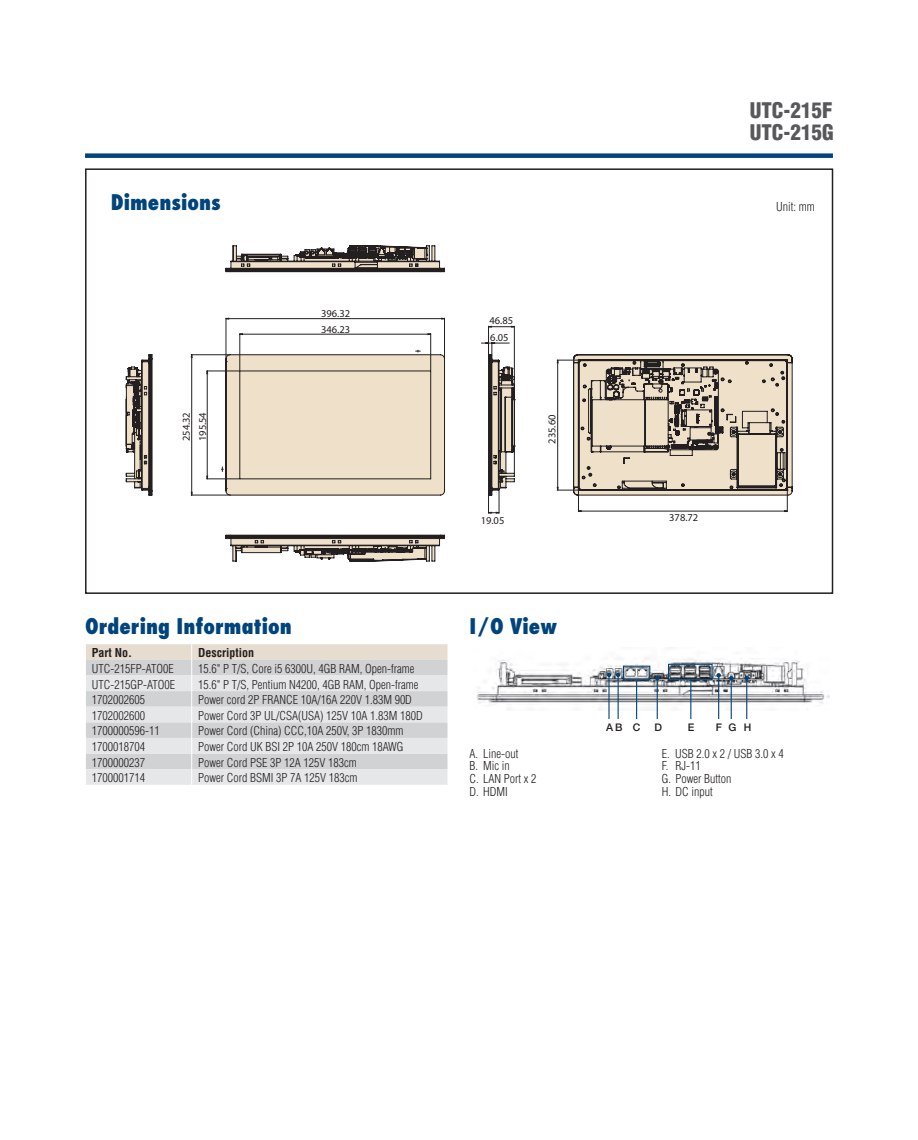
<style>
.page{position:relative;width:918px;height:1140px;background:#fff}
.page>*{position:absolute;margin:0;border:0;box-sizing:border-box;transform-origin:0 0}
.t1{font:800 condensed 21px "Futura";color:#00447b}
.t2{font:900 condensed 21px/22.5px "Helvetica";color:#57585a}
.t3{font:300 condensed 12px/12.8px "Helvetica";color:#231f20}
.t4{font:700 condensed 12px "Helvetica";color:#231f20}
.t5{font:10.5px "Myriad Pro";color:#231f20}
.t6{font:500 10.5px "Helvetica Neue";color:#231f20}
</style>
<div class="page">
<div style="left:85px;top:153px;width:748px;height:5px;background:#00447b"></div>
<div style="left:85px;top:168px;width:748px;height:426px;border:2px solid #231f20"></div>
<svg style="left:86px;top:644px;width:362px;height:140px;background:#dddcdd"></svg>
<hr style="left:226px;top:318px;width:1px;height:43px;background:#231f20">
<hr style="left:444px;top:318px;width:1px;height:40px;background:#231f20">
<hr style="left:226px;top:318px;width:219px;height:1px;background:#231f20">
<hr style="left:239px;top:333px;width:1px;height:37px;background:#231f20">
<hr style="left:430px;top:333px;width:1px;height:37px;background:#231f20">
<hr style="left:240px;top:334px;width:191px;height:1px;background:#231f20">
<hr style="left:207px;top:370px;width:32px;height:1px;background:#231f20">
<hr style="left:207px;top:478px;width:32px;height:1px;background:#231f20">
<hr style="left:191px;top:354px;width:39px;height:1px;background:#231f20">
<hr style="left:191px;top:494px;width:39px;height:1px;background:#231f20">
<svg style="left:191px;top:354px;width:17px;height:141px"></svg>
<svg style="left:221px;top:350px;width:224px;height:146px;background:#e9dcc7"></svg>
<svg style="left:225px;top:245px;width:220px;height:27px"></svg>
<svg style="left:225px;top:534px;width:220px;height:27px"></svg>
<svg style="left:125px;top:354px;width:28px;height:141px"></svg>
<svg style="left:557px;top:354px;width:236px;height:158px;background:#c5bbad"></svg>
<hr style="left:514px;top:326px;width:1px;height:147px;background:#231f20">
<hr style="left:488px;top:326px;width:1px;height:32px;background:#231f20">
<svg style="left:489px;top:326px;width:25px;height:1px"></svg>
<svg style="left:481px;top:342px;width:34px;height:171px"></svg>
<img style="left:477px;top:658px;width:353px;height:52px">
<hr style="left:608px;top:674px;width:2px;height:45px;background:#00447b">
<hr style="left:618px;top:674px;width:1px;height:45px;background:#00447b">
<svg style="left:607px;top:672px;width:13px;height:5px"></svg>
<hr style="left:636px;top:679px;width:1px;height:40px;background:#00447b">
<hr style="left:657px;top:678px;width:1px;height:41px;background:#00447b">
<svg style="left:655px;top:676px;width:5px;height:4px"></svg>
<hr style="left:718px;top:675px;width:1px;height:44px;background:#00447b">
<svg style="left:716px;top:673px;width:5px;height:4px"></svg>
<hr style="left:731px;top:678px;width:1px;height:41px;background:#00447b">
<svg style="left:729px;top:676px;width:4px;height:4px"></svg>
<hr style="left:746px;top:678px;width:1px;height:41px;background:#00447b">
<svg style="left:745px;top:675px;width:4px;height:5px"></svg>
<hr style="left:690px;top:679px;width:1px;height:40px;background:#00447b">
<div style="left:623px;top:665px;width:27px;height:15px;border:1px solid #00447b"></div>
<div style="left:668px;top:663px;width:45px;height:17px;border:1px solid #00447b"></div>
<h1 class="t2" style="left:750px;top:99px;width:86px">UTC-215F<br>UTC-215G</h1>
<h1 class="t1" style="left:111px;top:189px;width:111px">Dimensions</h1>
<p class="t3" style="left:776px;top:200px;width:40px">Unit: mm</p>
<p class="t5" style="left:321px;top:307px;width:31px">396.32</p>
<p class="t5" style="left:180px;top:441px;width:31px;rotate:-90deg">254.32</p>
<p class="t5" style="left:196px;top:441px;width:31px;rotate:-90deg">195.54</p>
<p class="t5" style="left:321px;top:322px;width:31px">346.23</p>
<h1 class="t1" style="left:85px;top:612px;width:208px">Ordering Information</h1>
<p class="t4" style="left:92px;top:645px;width:42px">Part No.</p>
<p class="t4" style="left:198px;top:645px;width:57px">Description</p>
<p class="t3" style="left:92px;top:662px;width:83px">UTC-215FP-ATO0E</p>
<p class="t3" style="left:198px;top:662px;width:218px">15.6" P T/S, Core i5 6300U, 4GB RAM, Open-frame</p>
<p class="t3" style="left:92px;top:677px;width:85px">UTC-215GP-ATO0E</p>
<p class="t3" style="left:198px;top:677px;width:222px">15.6" P T/S, Pentium N4200, 4GB RAM, Open-frame</p>
<p class="t3" style="left:92px;top:693px;width:55px">1702002605</p>
<p class="t3" style="left:198px;top:693px;width:215px">Power cord 2P FRANCE 10A/16A 220V 1.83M 90D</p>
<p class="t3" style="left:92px;top:709px;width:55px">1702002600</p>
<p class="t3" style="left:198px;top:709px;width:226px">Power Cord 3P UL/CSA(USA) 125V 10A 1.83M 180D</p>
<p class="t3" style="left:92px;top:724px;width:69px">1700000596-11</p>
<p class="t3" style="left:198px;top:724px;width:207px">Power Cord (China) CCC,10A 250V, 3P 1830mm</p>
<p class="t3" style="left:92px;top:740px;width:55px">1700018704</p>
<p class="t3" style="left:198px;top:740px;width:207px">Power Cord UK BSI 2P 10A 250V 180cm 18AWG</p>
<p class="t3" style="left:92px;top:755px;width:55px">1700000237</p>
<p class="t3" style="left:198px;top:755px;width:160px">Power Cord PSE 3P 12A 125V 183cm</p>
<p class="t3" style="left:92px;top:771px;width:55px">1700001714</p>
<p class="t3" style="left:198px;top:771px;width:161px">Power Cord BSMI 3P 7A 125V 183cm</p>
<p class="t5" style="left:489px;top:314px;width:25px">46.85</p>
<p class="t5" style="left:490px;top:331px;width:20px">6.05</p>
<p class="t5" style="left:481px;top:513px;width:25px">19.05</p>
<p class="t5" style="left:546px;top:443px;width:31px;rotate:-90deg">235.60</p>
<h1 class="t1" style="left:470px;top:612px;width:89px">I/O View</h1>
<p class="t5" style="left:669px;top:510px;width:31px">378.72</p>
<p class="t6" style="left:606px;top:721px;width:36px">AB C</p>
<p class="t6" style="left:654px;top:721px;width:9px">D</p>
<p class="t6" style="left:688px;top:721px;width:8px">E</p>
<p class="t6" style="left:716px;top:721px;width:37px">FGH</p>
<p class="t3" style="left:470px;top:746px;width:68px">A. Line-out<br>B. Mic in<br>C. LAN Port x 2<br>D. HDMI</p>
<p class="t3" style="left:662px;top:746px;width:123px">E. USB 2.0 x 2 / USB 3.0 x 4<br>F. RJ-11<br>G. Power Button<br>H. DC input</p>
</div>
